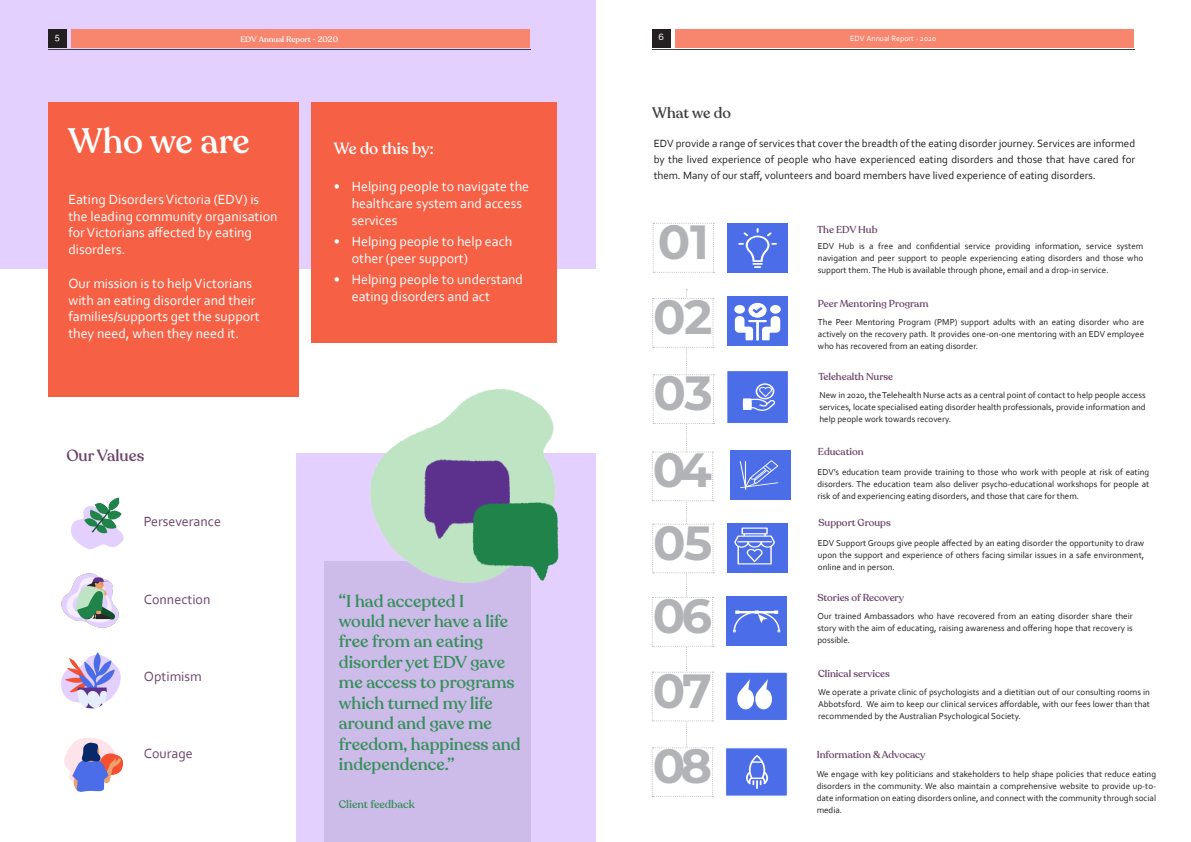
<style>
.page{position:relative;width:1191px;height:842px;background:#fff}
.page>*{position:absolute;margin:0;border:0;box-sizing:border-box;transform-origin:0 0}
.t1{font:700 48px "Montserrat";letter-spacing:-.05em;color:#b2b3b7}
.t2{font:500 35px "Recoleta";color:#fff}
.t3{font:500 17px/20.4px "Recoleta";color:#368f5c}
.t4{font:500 16px "Recoleta";color:#fff}
.t5{font:500 16px "Recoleta";color:#6d446c}
.t6{font:500 15px "Recoleta";color:#3e3e3f}
.t7{font:14px/16.8px "Corbel";color:#fff}
.t8{font:14px "Corbel";color:#6d446c}
.t9{font:11px/16px "Corbel";color:#231f20;text-align:justify}
.t10{font:500 11px "Recoleta";color:#368f5c}
.t11{font:500 10px "Recoleta";color:#6d446c}
.t12{font:9px/12px "Corbel";color:#231f20;text-align:justify}
.Table_Body_Paragraph{font:500 9px "Raleway";color:#fff}
.Table_Body_Paragraph-2{font:500 8px "Recoleta";color:#fff}
.Table_Body_Paragraph-3{font:8px "Corbel";color:#fff}
</style>
<div class="page">
<div style="left:0;top:0;width:595px;height:268px;background:#e4d0ff"></div>
<div style="left:48px;top:103px;width:251px;height:294px;background:#f66145"></div>
<hr style="left:48px;top:49px;width:482px;height:1px;background:#3e3e3f">
<div style="left:48px;top:29px;width:18px;height:18px;background:#231f20"></div>
<div style="left:72px;top:29px;width:458px;height:18px;background:#f8856e"></div>
<div style="left:311px;top:103px;width:245px;height:240px;background:#f66145"></div>
<div style="left:727px;top:223px;width:61px;height:50px;background:#4b6de7"></div>
<svg style="left:738px;top:228px;width:39px;height:40px"></svg>
<div style="left:726px;top:597px;width:61px;height:49px;background:#4b6de7"></div>
<svg style="left:733px;top:610px;width:47px;height:22px"></svg>
<div style="left:727px;top:297px;width:60px;height:49px;background:#4b6de7"></div>
<svg style="left:735px;top:303px;width:45px;height:38px"></svg>
<div style="left:730px;top:450px;width:61px;height:50px;background:#4b6de7"></div>
<svg style="left:739px;top:460px;width:39px;height:30px"></svg>
<div style="left:727px;top:523px;width:60px;height:50px;background:#4b6de7"></div>
<svg style="left:734px;top:527px;width:41px;height:37px"></svg>
<hr style="left:652px;top:49px;width:482px;height:1px;background:#3e3e3f">
<div style="left:652px;top:29px;width:18px;height:18px;background:#231f20"></div>
<div style="left:675px;top:29px;width:459px;height:18px;background:#f8856e"></div>
<svg style="left:652px;top:223px;width:62px;height:50px"></svg>
<div style="left:725px;top:672px;width:63px;height:49px;background:#4b6de7;border:1px solid #fff"></div>
<div style="left:727px;top:371px;width:61px;height:52px;background:#4b6de7;border:1px solid #4b6de7"></div>
<svg style="left:743px;top:383px;width:32px;height:28px"></svg>
<div style="left:296px;top:454px;width:299px;height:388px;background:#e4d0ff"></div>
<div style="left:324px;top:561px;width:206px;height:281px;background:#cdbce9"></div>
<img style="left:64px;top:738px;width:59px;height:53px">
<img style="left:71px;top:497px;width:53px;height:52px">
<img style="left:62px;top:574px;width:57px;height:54px">
<img style="left:61px;top:652px;width:60px;height:57px">
<img style="left:364px;top:389px;width:197px;height:195px">
<svg style="left:651px;top:289px;width:63px;height:508px"></svg>
<div style="left:725px;top:747px;width:63px;height:49px;background:#4b6de7;border:1px solid #fff"></div>
<svg style="left:746px;top:755px;width:22px;height:34px"></svg>
<svg style="left:737px;top:679px;width:35px;height:31px"></svg>
<p class="Table_Body_Paragraph" style="left:55px;top:32px;width:6px">5</p>
<p class="Table_Body_Paragraph-2" style="left:240px;top:34px;width:99px">EDV Annual Report - 2020</p>
<p class="Table_Body_Paragraph" style="left:658px;top:32px;width:7px">6</p>
<p class="Table_Body_Paragraph-3" style="left:850px;top:34px;width:88px">EDV Annual Report - 2020</p>
<p class="t6" style="left:652px;top:104px;width:80px">What we do</p>
<p class="t2" style="left:68px;top:119px;width:183px">Who we are</p>
<p class="t7" style="left:68px;top:190px;width:211px">Eating Disorders Victoria (EDV) is the leading community organisation for Victorians affected by eating disorders.</p>
<p class="t7" style="left:68px;top:274px;width:193px">Our mission is to help Victorians with an eating disorder and their families/supports get the support they need, when they need it.</p>
<p class="t4" style="left:334px;top:138px;width:102px">We do this by:</p>
<p class="t7" style="left:352px;top:178px;width:179px;text-indent:-18px">• Helping people to navigate the healthcare system and access services</p>
<p class="t7" style="left:352px;top:233px;width:162px;text-indent:-18px">• Helping people to help each other (peer support)</p>
<p class="t7" style="left:352px;top:270px;width:173px;text-indent:-18px">• Helping people to understand eating disorders and act</p>
<p class="t9" style="left:653px;top:135px;width:483px">EDV provide a range of services that cover the breadth of the eating disorder journey. Services are informed by the lived experience of people who have experienced eating disorders and those that have cared for them. Many of our staff, volunteers and board members have lived experience of eating disorders.</p>
<p class="t1" style="left:658px;top:207px;width:53px">01</p>
<p class="t1" style="left:653px;top:282px;width:61px">02</p>
<p class="t11" style="left:817px;top:223px;width:62px">The EDV Hub</p>
<p class="t12" style="left:818px;top:240px;width:327px">EDV Hub is a free and confidential service providing information, service system navigation and peer support to people experiencing eating disorders and those who support them. The Hub is available through phone, email and a drop-in service.</p>
<p class="t11" style="left:818px;top:297px;width:112px">Peer Mentoring Program</p>
<p class="t12" style="left:818px;top:316px;width:328px">The Peer Mentoring Program (PMP) support adults with an eating disorder who are actively on the recovery path. It provides one-on-one mentoring with an EDV employee who has recovered from an eating disorder.</p>
<p class="t1" style="left:653px;top:358px;width:61px">03</p>
<p class="t11" style="left:818px;top:371px;width:76px">Telehealth Nurse</p>
<p class="t12" style="left:819px;top:389px;width:328px">New in 2020, the Telehealth Nurse acts as a central point of contact to help people access services, locate specialised eating disorder health professionals, provide information and help people work towards recovery.</p>
<p class="t5" style="left:66px;top:445px;width:79px">Our Values</p>
<p class="t1" style="left:652px;top:436px;width:61px">04</p>
<p class="t11" style="left:818px;top:445px;width:47px">Education</p>
<p class="t12" style="left:817px;top:465px;width:333px">EDV’s education team provide training to those who work with people at risk of eating disorders. The education team also deliver psycho-educational workshops for people at risk of and experiencing eating disorders, and those that care for them.</p>
<p class="t8" style="left:144px;top:513px;width:79px">Perseverance</p>
<p class="t8" style="left:144px;top:590px;width:68px">Connection</p>
<p class="t8" style="left:144px;top:667px;width:59px">Optimism</p>
<p class="t8" style="left:144px;top:744px;width:50px">Courage</p>
<p class="t3" style="left:339px;top:591px;width:183px">“I had accepted I<br>would never have a life free from an eating disorder yet EDV gave me access to programs which turned my life around and gave me freedom, happiness and independence.”</p>
<p class="t10" style="left:339px;top:797px;width:77px">Client feedback</p>
<p class="t1" style="left:653px;top:508px;width:61px">05</p>
<p class="t1" style="left:652px;top:581px;width:61px">06</p>
<p class="t1" style="left:652px;top:656px;width:61px">07</p>
<p class="t1" style="left:652px;top:731px;width:61px">08</p>
<p class="t11" style="left:818px;top:516px;width:74px">Support Groups</p>
<p class="t12" style="left:818px;top:536px;width:328px">EDV Support Groups give people affected by an eating disorder the opportunity to draw upon the support and experience of others facing similar issues in a safe environment, online and in person.</p>
<p class="t11" style="left:817px;top:591px;width:88px">Stories of Recovery</p>
<p class="t12" style="left:817px;top:610px;width:317px">Our trained Ambassadors who have recovered from an eating disorder share their story with the aim of educating, raising awareness and offering hope that recovery is possible.</p>
<p class="t11" style="left:818px;top:667px;width:73px">Clinical services</p>
<p class="t12" style="left:818px;top:686px;width:333px">We operate a private clinic of psychologists and a dietitian out of our consulting rooms in Abbotsford. We aim to keep our clinical services affordable, with our fees lower than that recommended by the Australian Psychological Society.</p>
<p class="t11" style="left:816px;top:749px;width:110px">Information &amp; Advocacy</p>
<p class="t12" style="left:816px;top:767px;width:341px">We engage with key politicians and stakeholders to help shape policies that reduce eating disorders in the community. We also maintain a comprehensive website to provide up-to&shy;date information on eating disorders online, and connect with the community through social media.</p>
</div>
